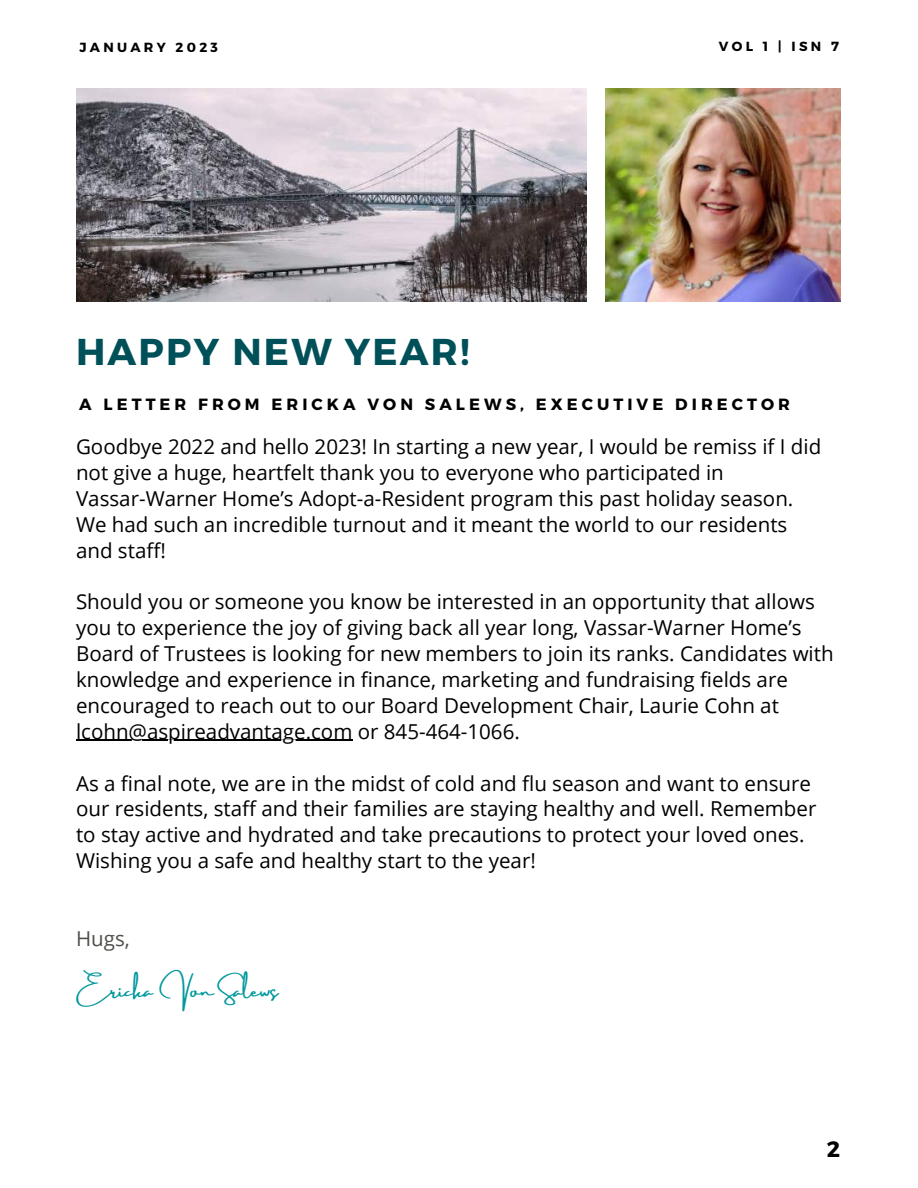
<style>
.page{position:relative;width:918px;height:1188px;background:#fff}
.page>*{position:absolute;margin:0;border:0;box-sizing:border-box;transform-origin:0 0}
.t1{font:700 37.35px "Montserrat";letter-spacing:.06em;color:#005059}
.t2{font:700 22.2px "Montserrat";color:#000}
.t3{font:20.55px/25.8px "Open Sans";color:#000}
.t4{font:20.55px "Amsterdam Three";color:#03989e}
.t5{font:20.55px "Open Sans";color:#4f4f4b}
.t6{font:700 16.2px "Montserrat";letter-spacing:.25em;color:#000}
.t7{font:700 13.2px "Montserrat";letter-spacing:.25em;color:#000}
</style>
<div class="page">
<img style="left:76px;top:89px;width:511px;height:213px">
<img style="left:605px;top:89px;width:235px;height:213px">
<hr style="left:76px;top:740px;width:276px;height:1px;background:#000">
<p class="t7" style="left:80px;top:39px;width:140px">JANUARY 2023</p>
<p class="t7" style="left:719px;top:38px;width:122px">VOL 1 | ISN 7</p>
<h1 class="t1" style="left:76px;top:327px;width:395px">HAPPY NEW YEAR!</h1>
<p class="t6" style="left:79px;top:394px;width:712px">A LETTER FROM ERICKA VON SALEWS, EXECUTIVE DIRECTOR</p>
<p class="t3" style="left:76px;top:433px;width:747px">Goodbye 2022 and hello 2023! In starting a new year, I would be remiss if I did not give a huge, heartfelt thank you to everyone who participated in Vassar-Warner Home’s Adopt-a-Resident program this past holiday season.<br>We had such an incredible turnout and it meant the world to our residents and staff!</p>
<p class="t3" style="left:76px;top:589px;width:759px">Should you or someone you know be interested in an opportunity that allows you to experience the joy of giving back all year long, Vassar-Warner Home’s Board of Trustees is looking for new members to join its ranks. Candidates with knowledge and experience in finance, marketing and fundraising fields are encouraged to reach out to our Board Development Chair, Laurie Cohn at lcohn@aspireadvantage.com or 845-464-1066.</p>
<p class="t3" style="left:76px;top:770px;width:742px">As a final note, we are in the midst of cold and flu season and want to ensure our residents, staff and their families are staying healthy and well. Remember to stay active and hydrated and take precautions to protect your loved ones.<br>Wishing you a safe and healthy start to the year!</p>
<p class="t5" style="left:76px;top:924px;width:55px">Hugs,</p>
<p class="t4" style="left:76px;top:978px;width:203px">Ericka Von Salews</p>
<p class="t2" style="left:827px;top:1134px;width:15px">2</p>
</div>
